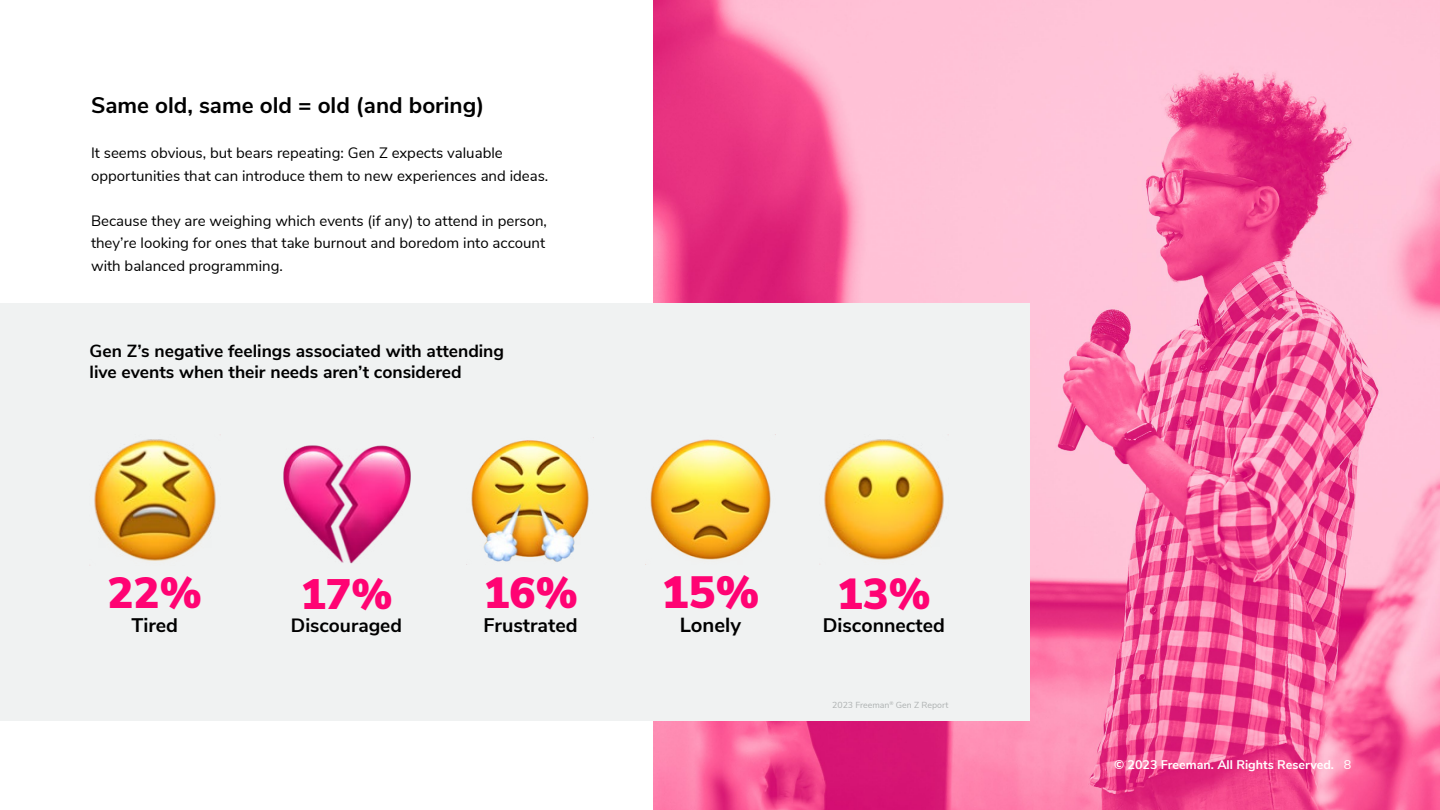
<style>
.page{position:relative;width:1440px;height:810px;background:#fff}
.page>*{position:absolute;margin:0;border:0;box-sizing:border-box;transform-origin:0 0}
.t1{font:900 45.12px "Nunito Sans";color:#ff0373}
.t2{font:900 43.62px "Nunito Sans";color:#ff0373}
.t3{font:900 43.38px "Nunito Sans";color:#ff0373}
.t4{font:900 42.62px "Nunito Sans";color:#ff0373}
.t5{font:700 22.5px "Nunito Sans";color:#000}
.t6{font:700 20.38px "Nunito Sans";color:#000}
.t7{font:700 19.62px "Nunito Sans";color:#000}
.t8{font:700 19.5px "Nunito Sans";color:#000}
.t9{font:700 19.12px "Nunito Sans";color:#000}
.t10{font:700 17.5px/21px "Nunito Sans";color:#000}
.t11{font:15px/22.5px "Nunito Sans";color:#000}
.t12{font:700 12.5px "Nunito Sans";color:#fff}
.t13{font:8.75px "Nunito Sans";color:#adb1b1}
.s1{font-weight:400}
</style>
<div class="page">
<img style="left:653px;top:0;width:787px;height:810px">
<div style="left:0;top:303px;width:1030px;height:418px;background:#f0f2f2"></div>
<img style="left:466px;top:437px;width:128px;height:128px">
<img style="left:824px;top:439px;width:120px;height:121px">
<img style="left:94px;top:439px;width:122px;height:122px">
<img style="left:283px;top:445px;width:128px;height:119px">
<img style="left:650px;top:439px;width:121px;height:121px">
<h3 class="t5" style="left:91px;top:89px;width:395px">Same old, same old = old (and boring)</h3>
<p class="t11" style="left:91px;top:141px;width:459px">It seems obvious, but bears repeating: Gen Z expects valuable opportunities that can introduce them to new experiences and ideas.</p>
<p class="t11" style="left:91px;top:209px;width:458px;text-align:justify">Because they are weighing which events (if any) to attend in person, they’re looking for ones that take burnout and boredom into account with balanced programming.</p>
<p class="t10" style="left:90px;top:339px;width:416px">Gen Z’s negative feelings associated with attending live events when their needs aren’t considered</p>
<h2 class="t2" style="left:107px;top:561px;width:96px">22%</h2>
<h3 class="t7" style="left:131px;top:611px;width:48px">Tired</h3>
<h3 class="t4" style="left:300px;top:563px;width:94px">17%</h3>
<p class="t9" style="left:291px;top:611px;width:113px">Discouraged</p>
<h2 class="t2" style="left:483px;top:561px;width:96px">16%</h2>
<h3 class="t7" style="left:484px;top:611px;width:95px">Frustrated</h3>
<h1 class="t1" style="left:662px;top:559px;width:99px">15%</h1>
<h3 class="t6" style="left:680px;top:610px;width:63px">Lonely</h3>
<h3 class="t3" style="left:837px;top:561px;width:95px">13%</h3>
<p class="t8" style="left:823px;top:611px;width:124px">Disconnected</p>
<p class="t13" style="left:832px;top:698px;width:118px">2023 Freeman<sup>®</sup> Gen Z Report</p>
<p class="t12" style="left:1114px;top:755px;width:239px">© 2023 Freeman. All Rights Reserved. <span class="s1">8</span></p>
</div>
